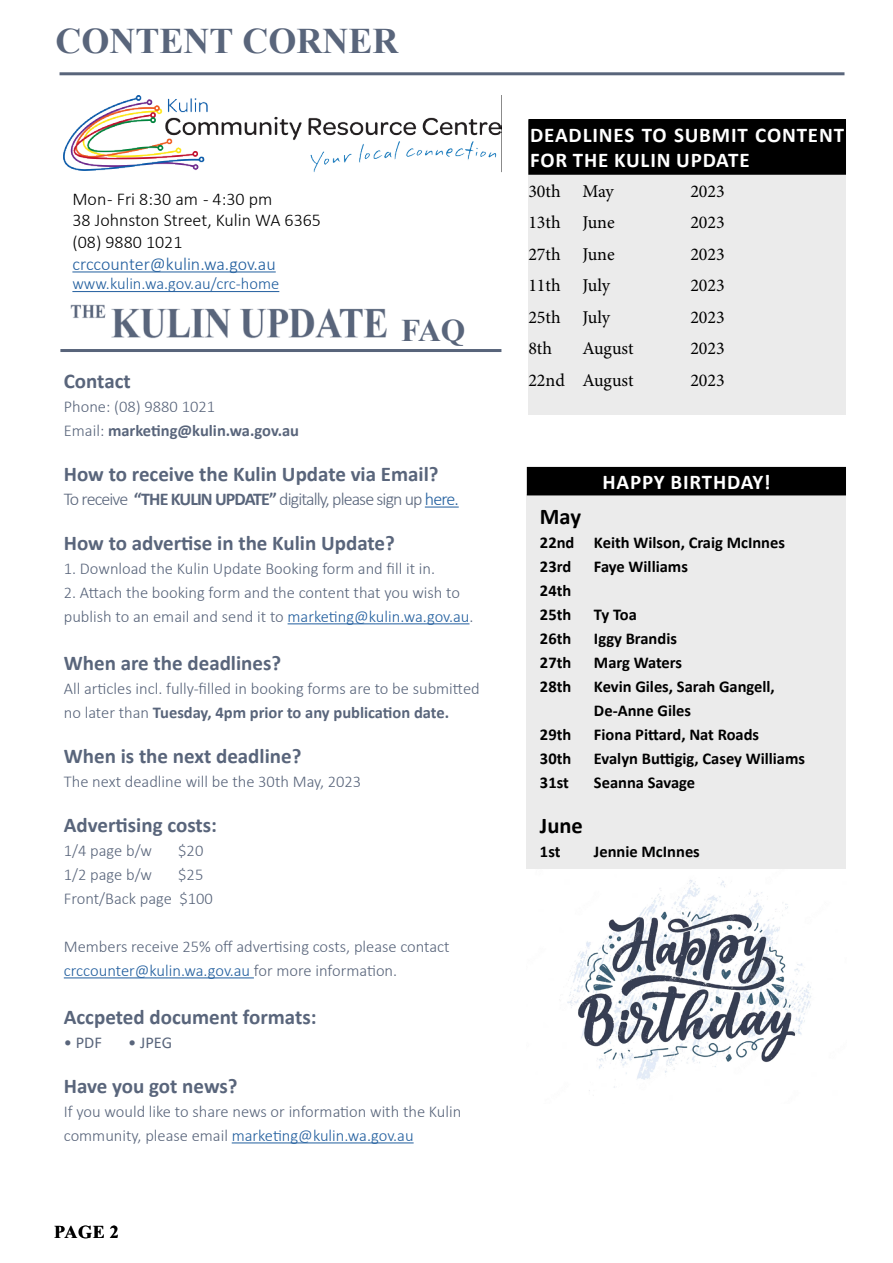
<style>
.page{position:relative;width:893px;height:1263px;background:#fff}
.page>*{position:absolute;margin:0;border:0;box-sizing:border-box;transform-origin:0 0}
.t1{font:700 36px "Times New Roman";color:#59657b}
.t2{font:700 31.5px "Times New Roman";color:#59657b}
.t3{font:700 22.5px "Calibri";color:#000}
.t4{font:700 21px "Calibri";color:#59657b}
.t5{font:700 21px/25.2px "Calibri";letter-spacing:.04em;color:#fff}
.t6{font:18px "Minion Pro";color:#000}
.t7{font:300 18px/21.6px "Calibri";color:#000}
.t8{font:300 18px "Calibri";letter-spacing:-.05em;color:#59657b}
.t9{font:300 18px "Calibri";color:#215e9e}
.t10{font:700 18px "Times New Roman";color:#000}
.t11{font:300 16.5px/24px "Calibri";color:#59657b}
.t12{font:700 16.5px/24px "Calibri";color:#000}
.t13{font:700 16.5px/24px "Calibri";color:#59657b}
.t14{font:300 16.5px "Calibri";color:#215e9e}
.t15{font:16.5px "Calibri";color:#59657b}
.s1{font-weight:300}
.s2{font-weight:700}
.s3{color:#215e9e}
</style>
<div class="page">
<hr style="left:60px;top:72px;width:784px;height:3px;background:#59657b">
<div style="left:526px;top:494px;width:320px;height:397px;background:#ebebeb"></div>
<div style="left:528px;top:468px;width:317px;height:27px;background:#000"></div>
<div style="left:527px;top:467px;width:319px;height:28px;border:2px solid #000"></div>
<hr style="left:425px;top:507px;width:34px;height:1px;background:#215e9e">
<hr style="left:288px;top:623px;width:181px;height:1px;background:#215e9e">
<hr style="left:64px;top:977px;width:190px;height:1px;background:#215e9e">
<hr style="left:232px;top:1142px;width:182px;height:1px;background:#215e9e">
<hr style="left:60px;top:349px;width:441px;height:3px;background:#58647a">
<hr style="left:72px;top:271px;width:204px;height:1px;background:#215e9e">
<hr style="left:72px;top:291px;width:207px;height:1px;background:#215e9e">
<div style="left:528px;top:121px;width:318px;height:294px;background:#ebebeb"></div>
<div style="left:529px;top:120px;width:316px;height:54px;background:#000"></div>
<div style="left:528px;top:119px;width:318px;height:56px;border:2px solid #000"></div>
<img style="left:526px;top:870px;width:320px;height:221px">
<img style="left:64px;top:95px;width:437px;height:77px">
<img style="left:70px;top:304px;width:317px;height:35px">
<h1 class="t1" style="left:55px;top:15px;width:345px">CONTENT CORNER</h1>
<p class="t7" style="left:72px;top:188px;width:250px">Mon - Fri 8:30 am - 4:30 pm<br>38 Johnston Street, Kulin WA 6365 (08) 9880 1021</p>
<p class="t9" style="left:72px;top:253px;width:205px">crccounter@kulin.wa.gov.au</p>
<p class="t14" style="left:72px;top:274px;width:208px">www.kulin.wa.gov.au/crc-home</p>
<h2 class="t2" style="left:401px;top:308px;width:66px">FAQ</h2>
<p class="t4" style="left:64px;top:366px;width:68px">Contact</p>
<p class="t13" style="left:64px;top:394px;width:237px"><span class="s1">Phone: (08) 9880 1021<br>Email:</span> marketing@kulin.wa.gov.au</p>
<p class="t4" style="left:64px;top:459px;width:376px">How to receive the Kulin Update via Email?</p>
<p class="t8" style="left:64px;top:488px;width:396px">To receive <span class="s2">“THE KULIN UPDATE”</span> digitally, please sign up <span class="s3">here.</span></p>
<p class="t4" style="left:64px;top:528px;width:333px">How to advertise in the Kulin Update?</p>
<p class="t11" style="left:64px;top:556px;width:373px">1. Download the Kulin Update Booking form and fill it in.</p>
<p class="t11" style="left:64px;top:580px;width:411px">2. Attach the booking form and the content that you wish to publish to an email and send it to <span class="s3">marketing@kulin.wa.gov.au</span>.</p>
<p class="t4" style="left:64px;top:648px;width:219px">When are the deadlines?</p>
<p class="t11" style="left:64px;top:676px;width:417px">All articles incl. fully-filled in booking forms are to be submitted no later than <span class="s2">Tuesday, 4pm prior to any publication date.</span></p>
<p class="t4" style="left:64px;top:741px;width:239px">When is the next deadline?</p>
<p class="t11" style="left:64px;top:769px;width:299px">The next deadline will be the 30th May, 2023</p>
<p class="t4" style="left:64px;top:810px;width:155px">Advertising costs:</p>
<p class="t11" style="left:64px;top:838px;width:90px">1/4 page b/w</p>
<p class="t11" style="left:178px;top:838px;width:27px">$20</p>
<p class="t11" style="left:64px;top:862px;width:90px">1/2 page b/w</p>
<p class="t11" style="left:64px;top:862px;width:151px;text-indent:114px">$25<br>Front/Back page $100</p>
<p class="t11" style="left:64px;top:934px;width:387px">Members receive 25% off advertising costs, please contact <span class="s3">crccounter@kulin.wa.gov.au</span> for more information.</p>
<p class="t4" style="left:64px;top:1002px;width:254px">Accpeted document formats:</p>
<p class="t15" style="left:64px;top:1031px;width:40px">• PDF</p>
<p class="t15" style="left:128px;top:1031px;width:46px">• JPEG</p>
<p class="t4" style="left:64px;top:1071px;width:175px">Have you got news?</p>
<p class="t11" style="left:64px;top:1099px;width:399px">If you would like to share news or information with the Kulin community, please email <span class="s3">marketing@kulin.wa.gov.au</span></p>
<p class="t10" style="left:54px;top:1219px;width:66px">PAGE 2</p>
<p class="t5" style="left:530px;top:122px;width:315px">DEADLINES TO SUBMIT CONTENT<br>FOR THE KULIN UPDATE</p>
<p class="t6" style="left:528px;top:179px;width:87px">30th May</p>
<p class="t6" style="left:690px;top:179px;width:36px">2023</p>
<p class="t6" style="left:528px;top:210px;width:88px">13th June</p>
<p class="t6" style="left:690px;top:210px;width:36px">2023</p>
<p class="t6" style="left:528px;top:242px;width:88px">27th June</p>
<p class="t6" style="left:690px;top:242px;width:36px">2023</p>
<p class="t6" style="left:528px;top:273px;width:83px">11th July</p>
<p class="t6" style="left:690px;top:273px;width:36px">2023</p>
<p class="t6" style="left:528px;top:305px;width:83px">25th July</p>
<p class="t6" style="left:690px;top:305px;width:36px">2023</p>
<p class="t6" style="left:528px;top:336px;width:25px">8th</p>
<p class="t6" style="left:582px;top:336px;width:53px">August</p>
<p class="t6" style="left:690px;top:336px;width:36px">2023</p>
<p class="t6" style="left:528px;top:368px;width:107px">22nd August</p>
<p class="t6" style="left:690px;top:368px;width:36px">2023</p>
<p class="t5" style="left:602px;top:469px;width:170px">HAPPY BIRTHDAY!</p>
<h3 class="t3" style="left:540px;top:500px;width:43px">May</h3>
<p class="t12" style="left:540px;top:530px;width:247px">22nd Keith Wilson, Craig McInnes<br>23rd</p>
<p class="t12" style="left:594px;top:554px;width:95px">Faye Williams</p>
<p class="t12" style="left:540px;top:578px;width:33px">24th<br>25th</p>
<p class="t12" style="left:594px;top:602px;width:44px">Ty Toa</p>
<p class="t12" style="left:540px;top:626px;width:33px">26th</p>
<p class="t12" style="left:594px;top:626px;width:84px">Iggy Brandis</p>
<p class="t12" style="left:540px;top:650px;width:33px">27th</p>
<p class="t12" style="left:594px;top:650px;width:90px">Marg Waters</p>
<p class="t12" style="left:540px;top:674px;width:33px">28th</p>
<p class="t12" style="left:594px;top:674px;width:182px">Kevin Giles, Sarah Gangell,<br>De-Anne Giles</p>
<p class="t12" style="left:540px;top:722px;width:33px">29th</p>
<p class="t12" style="left:594px;top:722px;width:167px">Fiona Pittard, Nat Roads</p>
<p class="t12" style="left:540px;top:746px;width:33px">30th</p>
<p class="t12" style="left:594px;top:746px;width:213px">Evalyn Buttigig, Casey Williams</p>
<p class="t12" style="left:540px;top:770px;width:30px">31st</p>
<p class="t12" style="left:594px;top:770px;width:103px">Seanna Savage</p>
<h3 class="t3" style="left:540px;top:809px;width:44px">June</h3>
<p class="t12" style="left:540px;top:839px;width:22px">1st</p>
<p class="t12" style="left:594px;top:839px;width:107px">Jennie McInnes</p>
</div>
